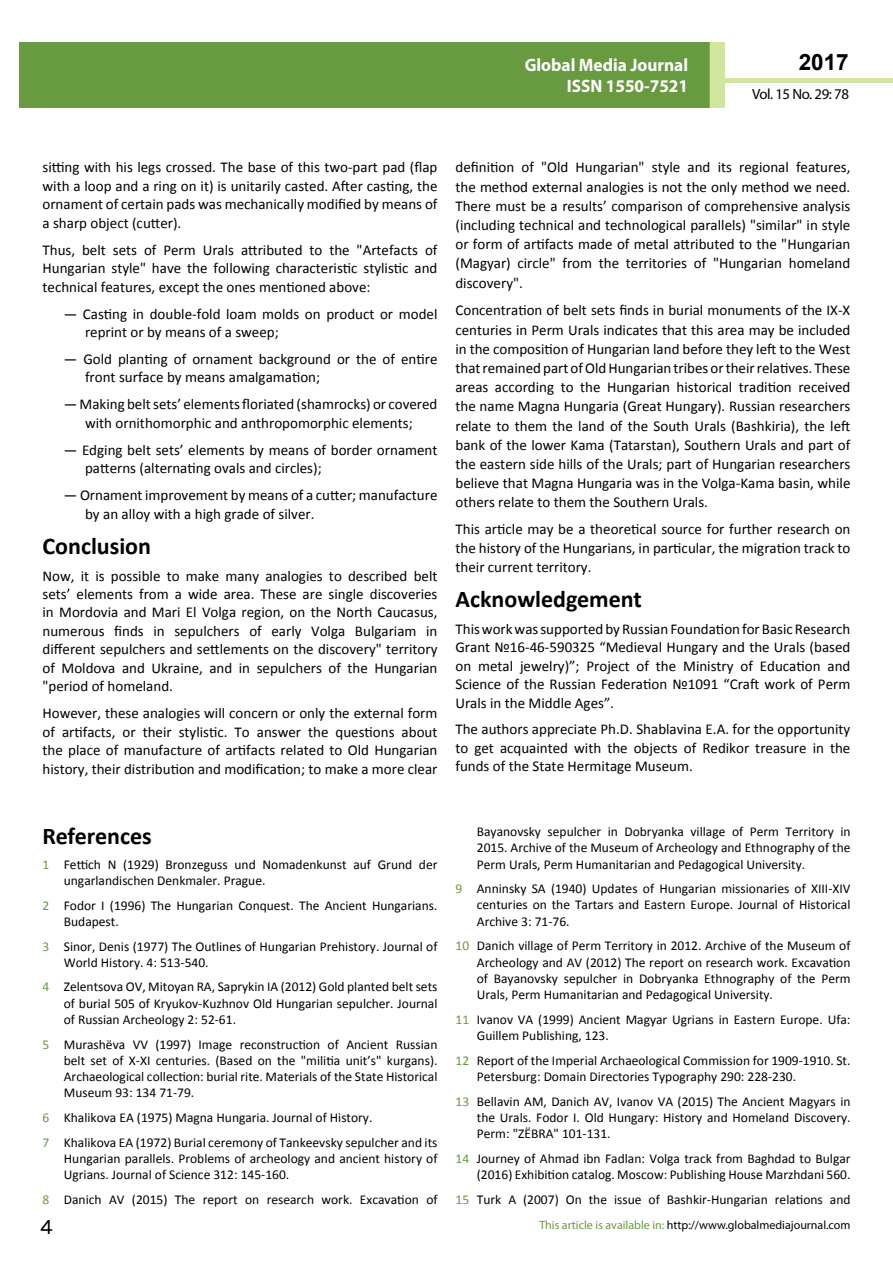
<style>
.page{position:relative;width:893px;height:1263px;background:#fff}
.page>*{position:absolute;margin:0;border:0;box-sizing:border-box;transform-origin:0 0}
.t1{font:25.5px "Tunga";color:#000}
.t2{font:700 24px "Calibri";color:#000}
.t3{font:700 22.5px "Arial";color:#000}
.t4{font:700 18px/21.6px "Myriad Pro";color:#fff;text-align:right;scale:.96 1}
.t5{font:15px/18.5px "Calibri";color:#000;text-align:justify}
.t6{font:14.85px "Myriad Pro";letter-spacing:-.03em;color:#000}
.t7{font:13.5px/16.2px "Calibri";color:#000}
.t8{font:12px "Myriad Pro";color:#000}
.s1{color:#689a40}
</style>
<div class="page">
<hr style="left:725px;top:78px;width:168px;height:4px;background:#d0e69e">
<div style="left:19px;top:42px;width:690px;height:66px;background:#689a40"></div>
<div style="left:709px;top:42px;width:16px;height:66px;background:#d0e69e"></div>
<p class="t4" style="left:517px;top:53px;width:198px">ARCHIVOS DE MEDICINA<br>ISSN 1698-9465</p>
<h3 class="t3" style="left:799px;top:47px;width:52px">2017</h3>
<p class="t4" style="left:525px;top:53px;width:172px">Global Media Journal<br>ISSN 1550-7521</p>
<p class="t6" style="left:752px;top:84px;width:98px">Vol. 15 No. 29: 78</p>
<p class="t5" style="left:43px;top:158px;width:396px">sitting with his legs crossed. The base of this two-part pad (flap with a loop and a ring on it) is unitarily casted. After casting, the ornament of certain pads was mechanically modified by means of a sharp object (cutter).</p>
<p class="t5" style="left:43px;top:241px;width:396px">Thus, belt sets of Perm Urals attributed to the "Artefacts of Hungarian style" have the following characteristic stylistic and technical features, except the ones mentioned above:</p>
<p class="t5" style="left:85px;top:304px;width:354px;text-indent:-21px">— Casting in double-fold loam molds on product or model reprint or by means of a sweep;</p>
<p class="t5" style="left:85px;top:350px;width:354px;text-indent:-21px">— Gold planting of ornament background or the of entire front surface by means amalgamation;</p>
<p class="t5" style="left:64px;top:395px;width:375px;text-align:center">— Making beltsets’ elements floriated (shamrocks) or covered with ornithomorphic and anthropomorphic elements;</p>
<p class="t5" style="left:85px;top:441px;width:354px;text-indent:-21px">— Edging belt sets’ elements by means of border ornament patterns (alternating ovals and circles);</p>
<p class="t5" style="left:85px;top:486px;width:354px;text-indent:-21px">— Ornament improvement by means of a cutter; manufacture by an alloy with a high grade of silver.</p>
<h2 class="t2" style="left:43px;top:530px;width:110px">Conclusion</h2>
<p class="t5" style="left:43px;top:566px;width:396px">Now, it is possible to make many analogies to described belt sets’ elements from a wide area. These are single discoveries in Mordovia and Mari El Volga region, on the North Caucasus, numerous finds in sepulchers of early Volga Bulgariam in different sepulchers and settlements on the discovery" territory of Moldova and Ukraine, and in sepulchers of the Hungarian "period of homeland.</p>
<p class="t5" style="left:43px;top:704px;width:396px">However, these analogies will concern or only the external form of artifacts, or their stylistic. To answer the questions about the place of manufacture of artifacts related to Old Hungarian history, their distribution and modification; to make a more clear</p>
<p class="t5" style="left:455px;top:158px;width:396px;line-height:19.2px">definition of "Old Hungarian" style and its regional features, the method external analogies is not the only method we need.<br>There must be a results’ comparison of comprehensive analysis (including technical and technological parallels) "similar" in style or form of artifacts made of metal attributed to the "Hungarian (Magyar) circle" from the territories of "Hungarian homeland discovery".</p>
<p class="t5" style="left:455px;top:301px;width:397px;line-height:19.2px">Concentration of belt sets finds in burial monuments of the IX-X centuries in Perm Urals indicates that this area may be included in the composition of Hungarian land before they left to the West thatremained part ofOldHungarian tribes ortheirrelatives. These areas according to the Hungarian historical tradition received the name Magna Hungaria (Great Hungary). Russian researchers relate to them the land of the South Urals (Bashkiria), the left bank of the lower Kama (Tatarstan), Southern Urals and part of the eastern side hills of the Urals; part of Hungarian researchers believe that Magna Hungaria was in the Volga-Kama basin, while others relate to them the Southern Urals.</p>
<p class="t5" style="left:455px;top:520px;width:396px">This article may be a theoretical source for further research on the history of the Hungarians, in particular, the migration track to their current territory.</p>
<h2 class="t2" style="left:455px;top:583px;width:188px">Acknowledgement</h2>
<p class="t5" style="left:455px;top:619px;width:396px">Thisworkwassupported byRussian Foundation forBasicResearch Grant №16-46-590325 “Medieval Hungary and the Urals (based on metal jewelry)”; Project of the Ministry of Education and Science of the Russian Federation №1091 “Craft work of Perm Urals in the Middle Ages”.</p>
<p class="t5" style="left:455px;top:720px;width:396px">The authors appreciate Ph.D. Shablavina E.A. for the opportunity to get acquainted with the objects of Redikor treasure in the funds of the State Hermitage Museum.</p>
<h2 class="t2" style="left:43px;top:821px;width:111px">References</h2>
<p class="t7" style="left:64px;top:856px;width:375px;text-indent:-21px"><span class="s1">1</span> Fettich N (1929) Bronzeguss und Nomadenkunst auf Grund der ungarlandischen Denkmaler. Prague.</p>
<p class="t7" style="left:64px;top:897px;width:375px;text-indent:-21px"><span class="s1">2</span> Fodor I (1996) The Hungarian Conquest. The Ancient Hungarians.<br>Budapest.</p>
<p class="t7" style="left:64px;top:938px;width:375px;text-indent:-21px"><span class="s1">3</span> Sinor, Denis (1977) The Outlines of Hungarian Prehistory. Journal of<br>World History. 4: 513-540.</p>
<p class="t7" style="left:64px;top:979px;width:375px;text-align:justify;text-indent:-21px"><span class="s1">4</span> Zelentsova OV, Mitoyan RA, Saprykin IA (2012) Gold planted belt sets of burial 505 of Kryukov-Kuzhnov Old Hungarian sepulcher. Journal of Russian Archeology 2: 52-61.</p>
<p class="t7" style="left:64px;top:1036px;width:375px;text-align:justify;text-indent:-21px"><span class="s1">5</span> Murashëva VV (1997) Image reconstruction of Ancient Russian belt set of X-XI centuries. (Based on the "militia unit’s" kurgans).<br>Archaeological collection: burial rite. Materials of the State Historical Museum 93: 134 71-79.</p>
<p class="t7" style="left:43px;top:1105px;width:396px;line-height:24.8px"><span class="s1">6</span> Khalikova EA (1975) Magna Hungaria. Journal of History.<br><span class="s1">7</span> Khalikova EA (1972) Burial ceremony of Tankeevsky sepulcher and its</p>
<p class="t7" style="left:64px;top:1150px;width:375px">Hungarian parallels. Problems of archeology and ancient history of<br>Ugrians. Journal of Science 312: 145-160.</p>
<p class="t7" style="left:43px;top:1191px;width:396px"><span class="s1">8</span> Danich AV (2015) The report on research work. Excavation of</p>
<h1 class="t1" style="left:40px;top:1210px;width:15px">4</h1>
<p class="t7" style="left:477px;top:824px;width:375px;text-align:justify">Bayanovsky sepulcher in Dobryanka village of Perm Territory in 2015. Archive of the Museum of Archeology and Ethnography of the Perm Urals, Perm Humanitarian and Pedagogical University.</p>
<p class="t7" style="left:477px;top:881px;width:375px;text-align:justify;text-indent:-21px"><span class="s1">9</span> Anninsky SA (1940) Updates of Hungarian missionaries of XIII-XIV centuries on the Tartars and Eastern Europe. Journal of Historical Archive 3: 71-76.</p>
<p class="t7" style="left:477px;top:938px;width:375px;text-align:justify;text-indent:-21px"><span class="s1">10</span> Danich village of Perm Territory in 2012. Archive of the Museum of Archeology and AV (2012) The report on research work. Excavation of Bayanovsky sepulcher in Dobryanka Ethnography of the Perm Urals, Perm Humanitarian and Pedagogical University.</p>
<p class="t7" style="left:477px;top:1011px;width:375px;text-indent:-21px"><span class="s1">11</span> Ivanov VA (1999) Ancient Magyar Ugrians in Eastern Europe. Ufa:<br>Guillem Publishing, 123.</p>
<p class="t7" style="left:477px;top:1052px;width:375px;text-indent:-21px"><span class="s1">12</span> Report of the Imperial Archaeological Commission for 1909-1910. St.<br>Petersburg: Domain Directories Typography 290: 228-230.</p>
<p class="t7" style="left:477px;top:1093px;width:375px;text-align:justify;text-indent:-21px"><span class="s1">13</span> Bellavin AM, Danich AV, Ivanov VA (2015) The Ancient Magyars in the Urals. Fodor I. Old Hungary: History and Homeland Discovery.<br>Perm: "ZЁBRA" 101-131.</p>
<p class="t7" style="left:456px;top:1150px;width:396px;text-align:right"><span class="s1">14</span> Journey of Ahmad ibn Fadlan: Volga track from Baghdad to Bulgar (2016) Exhibition catalog. Moscow: Publishing House Marzhdani 560.</p>
<p class="t7" style="left:456px;top:1191px;width:396px"><span class="s1">15</span> Turk A (2007) On the issue of Bashkir-Hungarian relations and</p>
<p class="t8" style="left:539px;top:1218px;width:313px"><span class="s1">This article is available in:</span> http://www.globalmediajournal.com</p>
</div>
